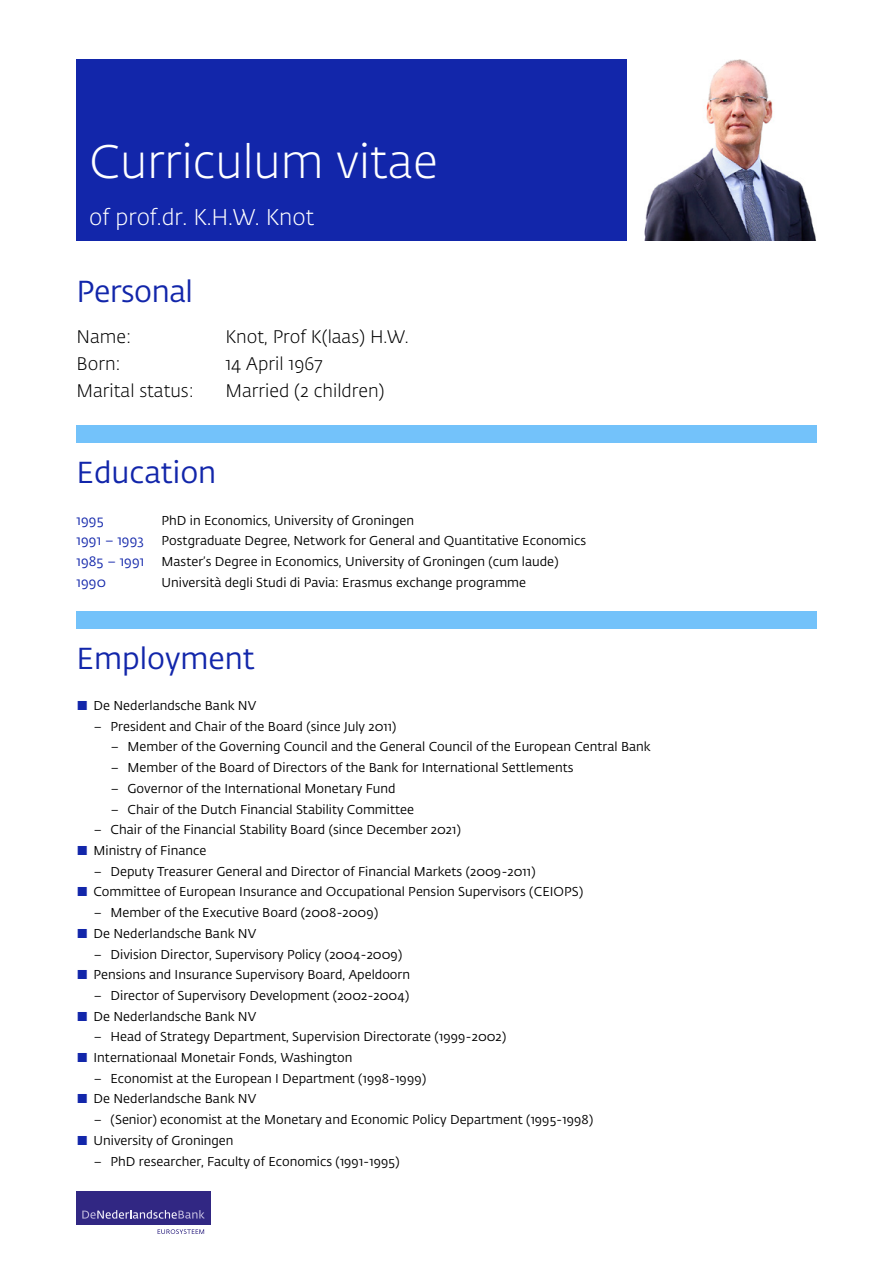
<style>
.page{position:relative;width:893px;height:1263px;background:#fff}
.page>*{position:absolute;margin:0;border:0;box-sizing:border-box;transform-origin:0 0}
.t1{font:300 46.5px "DNB Fedra";color:#fff}
.t2{font:30px "DNB Fedra";color:#1226aa}
.t3{font:300 22.5px "DNB Fedra";color:#fff}
.t4{font:300 18px "DNB Fedra";color:#000}
.t5{font:13.5px "DNB Fedra";color:#1226aa}
.t6{font:12.75px "DNB Fedra";color:#000}
.s1{color:#1226aa}
</style>
<div class="page">
<div style="left:76px;top:1191px;width:134px;height:34px;background:#312783"></div>
<svg style="left:158px;top:1229px;width:46px;height:5px"></svg>
<svg style="left:82px;top:1210px;width:122px;height:9px"></svg>
<div style="left:77px;top:59px;width:550px;height:181px;background:#1226aa"></div>
<div style="left:77px;top:426px;width:17px;height:17px;background:#73c2fa"></div>
<div style="left:93px;top:426px;width:723px;height:17px;background:#73c2fa"></div>
<div style="left:77px;top:611px;width:17px;height:17px;background:#73c2fa"></div>
<div style="left:93px;top:611px;width:723px;height:17px;background:#73c2fa"></div>
<img style="left:644px;top:59px;width:172px;height:181px">
<h1 class="t1" style="left:89px;top:133px;width:350px">Curriculum vitae</h1>
<h3 class="t3" style="left:89px;top:204px;width:226px">of prof.dr. K.H.W. Knot</h3>
<h2 class="t2" style="left:77px;top:274px;width:118px">Personal</h2>
<h3 class="t4" style="left:77px;top:326px;width:56px">Name:</h3>
<h3 class="t4" style="left:225px;top:326px;width:185px">Knot, Prof K(laas) H.W.</h3>
<h3 class="t4" style="left:77px;top:353px;width:46px">Born:</h3>
<h3 class="t4" style="left:225px;top:353px;width:99px">14 April 1967</h3>
<h3 class="t4" style="left:77px;top:380px;width:119px">Marital status:</h3>
<h3 class="t4" style="left:225px;top:380px;width:161px">Married (2 children)</h3>
<h2 class="t2" style="left:77px;top:455px;width:141px">Education</h2>
<p class="t5" style="left:77px;top:512px;width:29px">1995</p>
<p class="t6" style="left:162px;top:512px;width:254px">PhD in Economics, University of Groningen</p>
<p class="t5" style="left:77px;top:532px;width:69px">1991 – 1993</p>
<p class="t6" style="left:162px;top:533px;width:426px">Postgraduate Degree, Network for General and Quantitative Economics</p>
<p class="t5" style="left:77px;top:553px;width:69px">1985 – 1991</p>
<p class="t6" style="left:162px;top:554px;width:399px">Master’s Degree in Economics, University of Groningen (cum laude)</p>
<p class="t5" style="left:77px;top:574px;width:31px">1990</p>
<p class="t6" style="left:162px;top:574px;width:366px">Università degli Studi di Pavia: Erasmus exchange programme</p>
<h2 class="t2" style="left:77px;top:640px;width:180px">Employment</h2>
<p class="t6" style="left:77px;top:698px;width:181px"><span class="s1">■</span> De Nederlandsche Bank NV</p>
<p class="t6" style="left:94px;top:718px;width:304px">– President and Chair of the Board (since July 2011)</p>
<p class="t6" style="left:111px;top:739px;width:542px">– Member of the Governing Council and the General Council of the European Central Bank</p>
<p class="t6" style="left:111px;top:760px;width:464px">– Member of the Board of Directors of the Bank for International Settlements</p>
<p class="t6" style="left:111px;top:781px;width:287px">– Governor of the International Monetary Fund</p>
<p class="t6" style="left:111px;top:801px;width:305px">– Chair of the Dutch Financial Stability Committee</p>
<p class="t6" style="left:94px;top:822px;width:369px">– Chair of the Financial Stability Board (since December 2021)</p>
<p class="t6" style="left:77px;top:843px;width:131px"><span class="s1">■</span> Ministry of Finance</p>
<p class="t6" style="left:94px;top:863px;width:444px">– Deputy Treasurer General and Director of Financial Markets (2009-2011)</p>
<p class="t6" style="left:77px;top:884px;width:508px"><span class="s1">■</span> Committee of European Insurance and Occupational Pension Supervisors (CEIOPS)</p>
<p class="t6" style="left:94px;top:905px;width:286px">– Member of the Executive Board (2008-2009)</p>
<p class="t6" style="left:77px;top:926px;width:181px"><span class="s1">■</span> De Nederlandsche Bank NV</p>
<p class="t6" style="left:94px;top:946px;width:310px">– Division Director, Supervisory Policy (2004-2009)</p>
<p class="t6" style="left:77px;top:967px;width:335px"><span class="s1">■</span> Pensions and Insurance Supervisory Board, Apeldoorn</p>
<p class="t6" style="left:94px;top:988px;width:317px">– Director of Supervisory Development (2002-2004)</p>
<p class="t6" style="left:77px;top:1008px;width:181px"><span class="s1">■</span> De Nederlandsche Bank NV</p>
<p class="t6" style="left:94px;top:1029px;width:414px">– Head of Strategy Department, Supervision Directorate (1999-2002)</p>
<p class="t6" style="left:77px;top:1050px;width:277px"><span class="s1">■</span> Internationaal Monetair Fonds, Washington</p>
<p class="t6" style="left:94px;top:1070px;width:334px">– Economist at the European I Department (1998-1999)</p>
<p class="t6" style="left:77px;top:1091px;width:181px"><span class="s1">■</span> De Nederlandsche Bank NV</p>
<p class="t6" style="left:94px;top:1112px;width:501px">– (Senior) economist at the Monetary and Economic Policy Department (1995-1998)</p>
<p class="t6" style="left:77px;top:1133px;width:159px"><span class="s1">■</span> University of Groningen</p>
<p class="t6" style="left:94px;top:1153px;width:308px">– PhD researcher, Faculty of Economics (1991-1995)</p>
</div>
